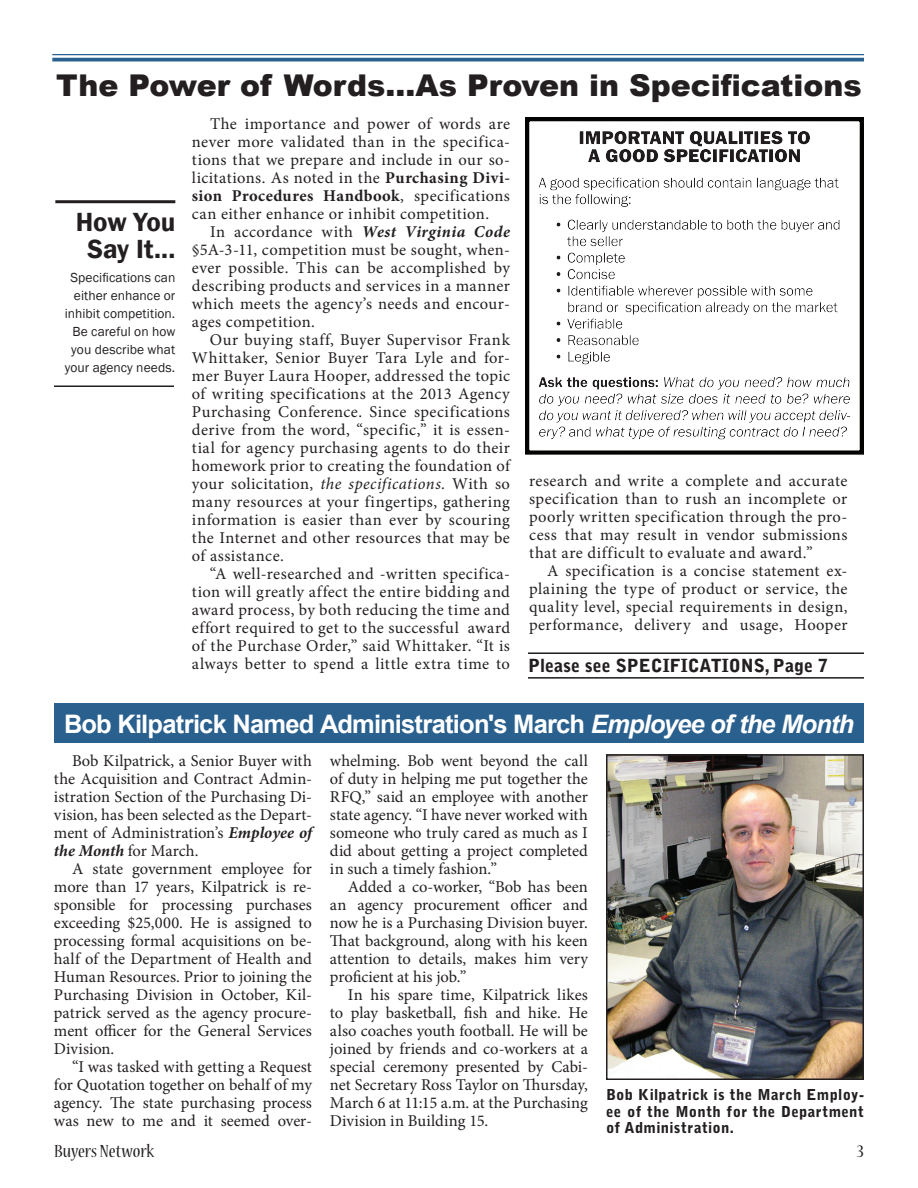
<style>
.page{position:relative;width:918px;height:1188px;background:#fff}
.page>*{position:absolute;margin:0;border:0;box-sizing:border-box;transform-origin:0 0}
.t1{font:900 30px "Arial";color:#231f20}
.t2{font:600 27px/27px "Franklin Gothic";letter-spacing:-.005em;color:#231f20;text-align:center}
.t3{font:700 25.5px "Arial";letter-spacing:-.03em;color:#fff}
.t4{font:condensed 19.5px "Nueva Std";color:#231f20;scale:1.08 1}
.t5{font:900 18px "Bell Gothic Std";color:#231f20}
.t6{font:16.5px/18px "Minion Pro";letter-spacing:.015em;color:#231f20;text-align:justify}
.t7{font:900 15px/16.5px "Bell Gothic Std";letter-spacing:.02em;color:#231f20;text-align:justify}
.t8{font:13.5px/18px "Franklin Gothic";letter-spacing:.005em;color:#231f20;text-align:right}
.s1{font-weight:700}
.s2{font-weight:700;font-style:italic}
.s3{font-style:italic}
</style>
<div class="page">
<hr style="left:52px;top:54px;width:812px;height:1px;background:#2a608e">
<svg style="left:52px;top:58px;width:812px;height:4px;background:#44739c"></svg>
<hr style="left:55px;top:200px;width:120px;height:3px;background:#231f20">
<hr style="left:54px;top:386px;width:120px;height:1px;background:#231f20">
<div style="left:54px;top:704px;width:810px;height:39px;background:#2a608e"></div>
<img style="left:609px;top:757px;width:252px;height:320px">
<div style="left:606px;top:754px;width:258px;height:326px;border:2px solid #231f20"></div>
<hr style="left:528px;top:652px;width:336px;height:2px;background:#231f20">
<hr style="left:528px;top:677px;width:336px;height:2px;background:#231f20">
<div style="left:523px;top:115px;width:344px;height:341px;background:#231f20;opacity:.5"></div>
<h1 class="t1" style="left:56px;top:64px;width:807px">The Power of Words…As Proven in Specifications</h1>
<p class="t6" style="left:192px;top:115px;width:320px;text-indent:18px">The importance and power of words are never more validated than in the specifica&shy;tions that we prepare and include in our so&shy;licitations. As noted in the <span class="s1">Purchasing Divi&shy;sion Procedures Handbook</span>, specifications can either enhance or inhibit competition.</p>
<p class="t6" style="left:192px;top:223px;width:320px;text-indent:18px">In accordance with <span class="s2">West Virginia Code </span>§5A-3-11, competition must be sought, when&shy;ever possible. This can be accomplished by describing products and services in a manner which meets the agency’s needs and encour&shy;ages competition.</p>
<p class="t6" style="left:192px;top:331px;width:320px;text-indent:18px">Our buying staff, Buyer Supervisor Frank Whittaker, Senior Buyer Tara Lyle and for&shy;mer Buyer Laura Hooper, addressed the topic of writing specifications at the 2013 Agency Purchasing Conference. Since specifications derive from the word, “specific,” it is essen&shy;tial for agency purchasing agents to do their homework prior to creating the foundation of your solicitation, <span class="s3">the specifications</span>. With so many resources at your fingertips, gathering information is easier than ever by scouring the Internet and other resources that may be of assistance.</p>
<p class="t6" style="left:192px;top:565px;width:320px;text-indent:18px">“A well-researched and -written specifica&shy;tion will greatly affect the entire bidding and award process, by both reducing the time and effort required to get to the successful award of the Purchase Order,” said Whittaker. “It is always better to spend a little extra time to</p>
<h2 class="t2" style="left:76px;top:209px;width:101px">How You<br>Say It...</h2>
<p class="t8" style="left:65px;top:269px;width:112px">Specifications can either enhance or inhibit competition.<br>Be careful on how you describe what your agency needs.</p>
<p class="t6" style="left:529px;top:472px;width:320px">research and write a complete and accurate specification than to rush an incomplete or poorly written specification through the pro&shy;cess that may result in vendor submissions that are difficult to evaluate and award.”</p>
<p class="t6" style="left:529px;top:562px;width:320px;text-indent:18px">A specification is a concise statement ex&shy;plaining the type of product or service, the quality level, special requirements in design, performance, delivery and usage, Hooper</p>
<p class="t5" style="left:528px;top:655px;width:301px">Please see SPECIFICATIONS, Page 7</p>
<h3 class="t3" style="left:64px;top:707px;width:791px">Bob Kilpatrick Named Administration's March <span class="s3">Employee of the Month</span></h3>
<p class="t6" style="left:54px;top:752px;width:259px;text-indent:18px">Bob Kilpatrick, a Senior Buyer with the Acquisition and Contract Admin&shy;istration Section of the Purchasing Di&shy;vision, has been selected as the Depart&shy;ment of Administration’s <span class="s2">Employee of the Month</span> for March.</p>
<p class="t6" style="left:54px;top:860px;width:260px;text-indent:18px">A state government employee for more than 17 years, Kilpatrick is re&shy;sponsible for processing purchases exceeding $25,000. He is assigned to processing formal acquisitions on be&shy;half of the Department of Health and Human Resources. Prior to joining the Purchasing Division in October, Kil&shy;patrick served as the agency procure&shy;ment officer for the General Services Division.</p>
<p class="t6" style="left:54px;top:1058px;width:259px;text-indent:18px">“I was tasked with getting a Request for Quotation together on behalf of my agency. The state purchasing process was new to me and it seemed over-</p>
<p class="t6" style="left:330px;top:752px;width:260px">whelming. Bob went beyond the call of duty in helping me put together the RFQ,” said an employee with another state agency. “I have never worked with someone who truly cared as much as I did about getting a project completed in such a timely fashion.”</p>
<p class="t6" style="left:330px;top:878px;width:260px;text-indent:18px">Added a co-worker, “Bob has been an agency procurement officer and now he is a Purchasing Division buyer.<br>That background, along with his keen attention to details, makes him very proficient at his job.”</p>
<p class="t6" style="left:330px;top:986px;width:260px;text-indent:18px">In his spare time, Kilpatrick likes to play basketball, fish and hike. He also coaches youth football. He will be joined by friends and co-workers at a special ceremony presented by Cabi&shy;net Secretary Ross Taylor on Thursday, March 6 at 11:15 a.m. at the Purchasing Division in Building 15.</p>
<p class="t7" style="left:606px;top:1087px;width:259px">Bob Kilpatrick is the March Employ&shy;ee of the Month for the Department of Administration.</p>
<p class="t4" style="left:54px;top:1143px;width:94px">Buyers Network</p>
<p class="t4" style="left:857px;top:1143px;width:8px">3</p>
</div>
